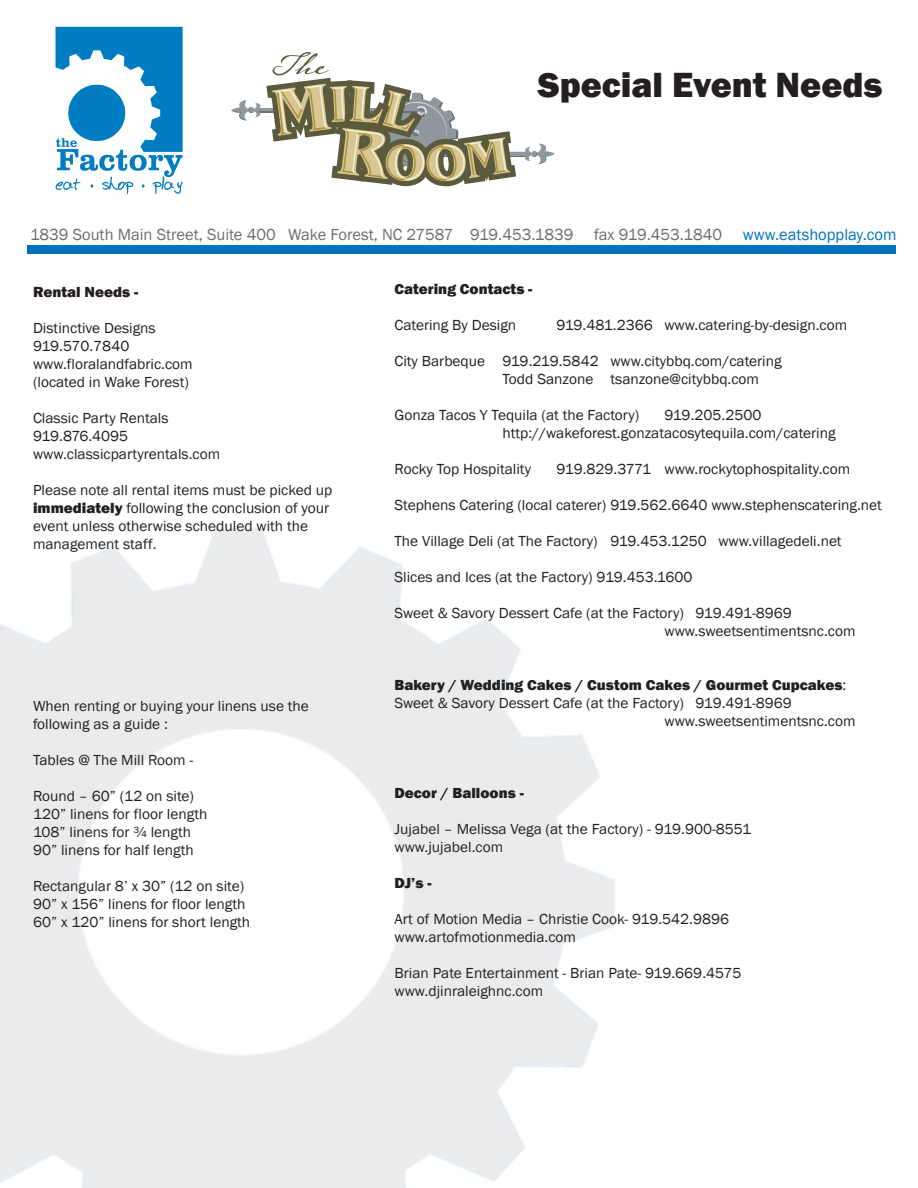
<style>
.page{position:relative;width:918px;height:1188px;background:#fff}
.page>*{position:absolute;margin:0;border:0;box-sizing:border-box;transform-origin:0 0}
.t1{font:800 36px "Franklin Gothic";color:#231f20}
.t2{font:16.5px "Franklin Gothic";color:#6c6d70}
.t3{font:16.5px "Franklin Gothic";color:#0072bc}
.t4{font:15px/18px "Franklin Gothic";color:#231f20}
.t5{font:800 15px "Franklin Gothic";color:#231f20}
.s1{font-weight:800}
.s2{font-weight:400}
</style>
<div class="page">
<svg style="left:231px;top:52px;width:323px;height:135px"></svg>
<svg style="left:56px;top:27px;width:127px;height:167px"></svg>
<div style="left:27px;top:245px;width:869px;height:9px;background:#0072bc"></div>
<h1 class="t1" style="left:538px;top:62px;width:346px">Special Event Needs</h1>
<p class="t2" style="left:30px;top:224px;width:545px">1839 South Main Street, Suite 400 Wake Forest, NC 27587 919.453.1839</p>
<p class="t2" style="left:594px;top:224px;width:130px">fax 919.453.1840</p>
<p class="t3" style="left:743px;top:224px;width:155px">www.eatshopplay.com</p>
<p class="t5" style="left:33px;top:282px;width:107px">Rental Needs -</p>
<p class="t4" style="left:33px;top:319px;width:161px">Distinctive Designs<br>919.570.7840 www.floralandfabric.com (located in Wake Forest)</p>
<p class="t4" style="left:33px;top:409px;width:189px">Classic Party Rentals<br>919.876.4095 www.classicpartyrentals.com</p>
<p class="t4" style="left:33px;top:481px;width:301px">Please note all rental items must be picked up <span class="s1">immediately</span> following the conclusion of your event unless otherwise scheduled with the management staff.</p>
<p class="t4" style="left:33px;top:697px;width:277px">When renting or buying your linens use the following as a guide :</p>
<p class="t4" style="left:33px;top:751px;width:162px">Tables @ The Mill Room -</p>
<p class="t4" style="left:33px;top:787px;width:176px">Round – 60” (12 on site)<br>120” linens for floor length<br>108” linens for ¾ length<br>90” linens for half length</p>
<p class="t4" style="left:33px;top:877px;width:219px">Rectangular 8’ x 30” (12 on site)<br>90” x 156” linens for floor length<br>60” x 120” linens for short length</p>
<p class="t5" style="left:394px;top:279px;width:140px">Catering Contacts -</p>
<p class="t4" style="left:394px;top:316px;width:123px">Catering By Design</p>
<p class="t4" style="left:556px;top:316px;width:292px">919.481.2366 www.catering-by-design.com</p>
<p class="t4" style="left:502px;top:352px;width:281px;text-indent:-108px">City Barbeque 919.219.5842 www.citybbq.com/catering<br>Todd Sanzone tsanzone@citybbq.com</p>
<p class="t4" style="left:394px;top:406px;width:246px">Gonza Tacos Y Tequila (at the Factory)</p>
<p class="t4" style="left:502px;top:406px;width:335px;text-indent:162px">919.205.2500 http://wakeforest.gonzatacosytequila.com/catering</p>
<p class="t4" style="left:394px;top:460px;width:138px">Rocky Top Hospitality</p>
<p class="t4" style="left:557px;top:460px;width:295px">919.829.3771 www.rockytophospitality.com</p>
<p class="t4" style="left:394px;top:496px;width:489px">Stephens Catering (local caterer) 919.562.6640 www.stephenscatering.net</p>
<p class="t4" style="left:394px;top:532px;width:449px">The Village Deli (at The Factory) 919.453.1250 www.villagedeli.net</p>
<p class="t4" style="left:394px;top:568px;width:299px">Slices and Ices (at the Factory) 919.453.1600</p>
<p class="t4" style="left:664px;top:604px;width:193px;text-indent:-270px">Sweet &amp; Savory Dessert Cafe (at the Factory) 919.491-8969 www.sweetsentimentsnc.com</p>
<p class="t5" style="left:394px;top:675px;width:453px">Bakery / Wedding Cakes / Custom Cakes / Gourmet Cupcakes<span class="s2">:</span></p>
<p class="t4" style="left:394px;top:694px;width:399px">Sweet &amp; Savory Dessert Cafe (at the Factory) 919.491-8969</p>
<p class="t4" style="left:664px;top:712px;width:193px">www.sweetsentimentsnc.com</p>
<p class="t5" style="left:394px;top:783px;width:131px">Decor / Balloons -</p>
<p class="t4" style="left:394px;top:820px;width:358px">Jujabel – Melissa Vega (at the Factory) - 919.900-8551 www.jujabel.com</p>
<p class="t5" style="left:394px;top:873px;width:39px">DJ’s -</p>
<p class="t4" style="left:394px;top:910px;width:336px">Art of Motion Media – Christie Cook- 919.542.9896 www.artofmotionmedia.com</p>
<p class="t4" style="left:394px;top:964px;width:349px">Brian Pate Entertainment - Brian Pate- 919.669.4575 www.djinraleighnc.com</p>
</div>
